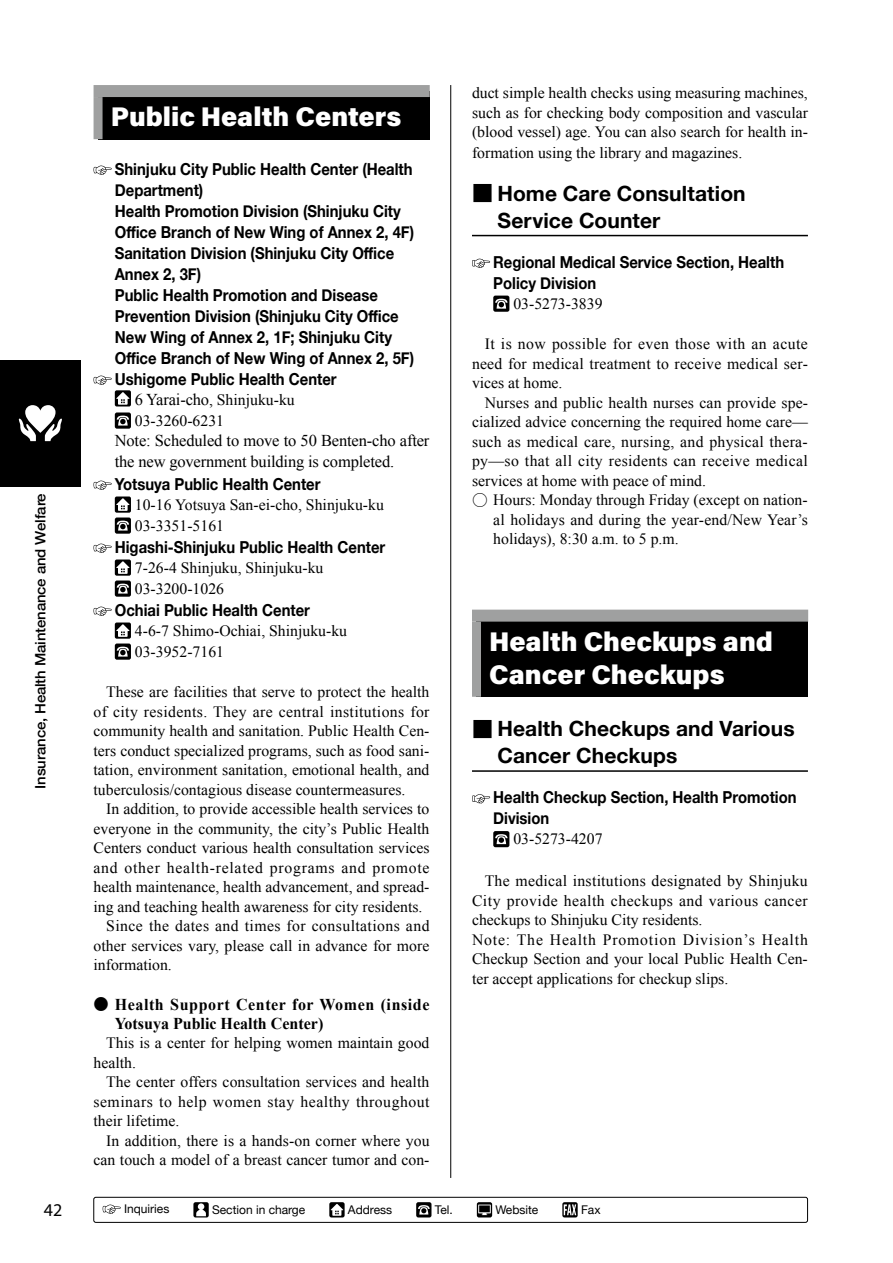
<style>
.page{position:relative;width:893px;height:1263px;background:#fff}
.page>*{position:absolute;margin:0;border:0;box-sizing:border-box;transform-origin:0 0}
.t1{font:27px/33px "Acumin Variable Concept";color:#fff}
.t2{font:700 21px/27px "Helvetica Neue";letter-spacing:.005em;color:#000}
.t3{font:18px "Myriad Pro";color:#000}
.t4{font:700 16.5px/21px "Helvetica Neue";color:#000;scale:.9 1}
.t5{font:16.5px/21px "Times New Roman";letter-spacing:-.01em;color:#000}
.t6{font:700 16.5px/19.5px "Times New Roman";letter-spacing:.035em;color:#000}
.t7{font:15.75px/19.5px "Times New Roman";color:#000}
.t8{font:15.75px "Times New Roman";letter-spacing:.05em;color:#000}
.t9{font:15.75px "Times New Roman";letter-spacing:.025em;color:#000}
.t10{font:500 14.25px "Helvetica Neue";letter-spacing:-.01em;color:#000;scale:1.05 1}
.t11{font:12px "Helvetica Neue";color:#000}
.s1{font-size:16.5px}
.s2{font-family:"Shin Go Pro";font-weight:300;font-size:15.75px}
.s3{font-family:"Shin Go Pro";font-weight:500}
.s4{font-family:"Shin Go Pro";font-weight:300}
</style>
<div class="page">
<div style="left:0;top:360px;width:81px;height:126px;background:#000"></div>
<svg style="left:19px;top:405px;width:43px;height:36px"></svg>
<svg style="left:103px;top:1204px;width:18px;height:10px"></svg>
<div style="left:193px;top:1202px;width:16px;height:15px;background:#000;border-radius:2px"></div>
<svg style="left:196px;top:1203px;width:10px;height:13px"></svg>
<div style="left:329px;top:1202px;width:16px;height:15px;background:#000;border-radius:2px"></div>
<svg style="left:331px;top:1204px;width:12px;height:12px"></svg>
<svg style="left:416px;top:1202px;width:15px;height:15px"></svg>
<svg style="left:418px;top:1205px;width:12px;height:9px"></svg>
<svg style="left:477px;top:1202px;width:15px;height:15px"></svg>
<svg style="left:478px;top:1204px;width:13px;height:11px"></svg>
<svg style="left:562px;top:1202px;width:16px;height:15px"></svg>
<svg style="left:564px;top:1204px;width:12px;height:11px"></svg>
<div style="left:93px;top:1197px;width:715px;height:26px;border:1px solid #000;border-radius:2px"></div>
<div style="left:98px;top:91px;width:332px;height:48px;background:#000"></div>
<div style="left:94px;top:85px;width:336px;height:12px;background:#9fa0a0"></div>
<div style="left:94px;top:97px;width:9px;height:42px;background:#9fa0a0"></div>
<svg style="left:94px;top:166px;width:18px;height:9px"></svg>
<svg style="left:94px;top:376px;width:18px;height:9px"></svg>
<div style="left:115px;top:390px;width:16px;height:16px;background:#000;border-radius:2px"></div>
<svg style="left:116px;top:392px;width:14px;height:13px"></svg>
<div style="left:115px;top:412px;width:16px;height:17px;background:#000;border-radius:2px"></div>
<svg style="left:117px;top:416px;width:12px;height:10px"></svg>
<svg style="left:94px;top:481px;width:18px;height:9px"></svg>
<div style="left:115px;top:496px;width:16px;height:17px;background:#000;border-radius:2px"></div>
<svg style="left:116px;top:498px;width:14px;height:13px"></svg>
<svg style="left:115px;top:517px;width:16px;height:17px"></svg>
<svg style="left:117px;top:521px;width:12px;height:9px"></svg>
<svg style="left:94px;top:544px;width:18px;height:9px"></svg>
<div style="left:115px;top:559px;width:16px;height:17px;background:#000;border-radius:2px"></div>
<svg style="left:116px;top:561px;width:14px;height:13px"></svg>
<svg style="left:115px;top:580px;width:16px;height:17px"></svg>
<svg style="left:117px;top:584px;width:12px;height:9px"></svg>
<svg style="left:94px;top:607px;width:18px;height:9px"></svg>
<div style="left:115px;top:622px;width:16px;height:17px;background:#000;border-radius:2px"></div>
<svg style="left:116px;top:624px;width:14px;height:13px"></svg>
<svg style="left:115px;top:643px;width:16px;height:17px"></svg>
<svg style="left:117px;top:647px;width:12px;height:9px"></svg>
<hr style="left:472px;top:235px;width:336px;height:1px;background:#000">
<hr style="left:472px;top:770px;width:336px;height:2px;background:#000">
<svg style="left:472px;top:259px;width:18px;height:9px"></svg>
<div style="left:493px;top:296px;width:16px;height:16px;background:#000;border-radius:2px"></div>
<svg style="left:495px;top:299px;width:13px;height:10px"></svg>
<div style="left:476px;top:616px;width:332px;height:81px;background:#000"></div>
<div style="left:472px;top:610px;width:336px;height:12px;background:#9fa0a0"></div>
<div style="left:472px;top:622px;width:9px;height:75px;background:#9fa0a0"></div>
<svg style="left:472px;top:794px;width:18px;height:9px"></svg>
<svg style="left:493px;top:831px;width:16px;height:16px"></svg>
<svg style="left:495px;top:834px;width:13px;height:10px"></svg>
<hr style="left:450px;top:85px;width:1px;height:1093px;background:#000">
<p class="t10" style="left:29px;top:789px;width:283px;rotate:-90deg">Insurance, Health Maintenance and Welfare</p>
<p class="t3" style="left:44px;top:1199px;width:20px">42</p>
<h1 class="t1" style="left:111px;top:99px;width:292px">Public Health Centers</h1>
<p class="t4" style="left:115px;top:159px;width:334px">Shinjuku City Public Health Center (Health Department)<br>Health Promotion Division (Shinjuku City Office Branch of New Wing of Annex 2, 4F)<br>Sanitation Division (Shinjuku City Office Annex 2, 3F)<br>Public Health Promotion and Disease Prevention Division (Shinjuku City Office New Wing of Annex 2, 1F; Shinjuku City Office Branch of New Wing of Annex 2, 5F)<br>Ushigome Public Health Center</p>
<p class="t7" style="left:135px;top:389px;width:162px;line-height:20.9px"><span class="s1">6 Yarai-cho</span>, Shinjuku-ku<br>03-3260-6231</p>
<p class="t5" style="left:115px;top:429px;width:316px">Note: Scheduled to move to 50 Benten-cho after the new government building is completed.</p>
<p class="t4" style="left:115px;top:474px;width:230px">Yotsuya Public Health Center</p>
<p class="t7" style="left:135px;top:494px;width:250px;line-height:21px">10-16 Yotsuya San-ei-cho, Shinjuku-ku<br>03-3351-5161</p>
<p class="t4" style="left:115px;top:537px;width:302px">Higashi-Shinjuku Public Health Center</p>
<p class="t7" style="left:135px;top:557px;width:190px;line-height:21px">7-26-4 Shinjuku, Shinjuku-ku<br>03-3200-1026</p>
<p class="t4" style="left:115px;top:600px;width:218px">Ochiai Public Health Center</p>
<p class="t7" style="left:135px;top:620px;width:214px;line-height:21px">4-6-7 Shimo-Ochiai, Shinjuku-ku<br>03-3952-7161</p>
<p class="t7" style="left:94px;top:682px;width:337px;text-align:justify;text-indent:13px">These are facilities that serve to protect the health of city residents. They are central institutions for community health and sanitation. Public Health Cen&shy;ters conduct specialized programs, such as food sani&shy;tation, environment sanitation, emotional health, and tuberculosis/contagious disease countermeasures.</p>
<p class="t7" style="left:106px;top:799px;width:325px">In addition, to provide accessible health services to</p>
<p class="t7" style="left:94px;top:818px;width:337px">everyone in the community, the city’s Public Health</p>
<p class="t7" style="left:94px;top:838px;width:337px">Centers conduct various health consultation services</p>
<p class="t8" style="left:94px;top:857px;width:337px">and other health-related programs and promote</p>
<p class="t7" style="left:94px;top:877px;width:337px">health maintenance, health advancement, and spread-</p>
<p class="t7" style="left:94px;top:896px;width:330px">ing and teaching health awareness for city residents.</p>
<p class="t9" style="left:106px;top:915px;width:325px">Since the dates and times for consultations and</p>
<p class="t7" style="left:94px;top:935px;width:337px">other services vary, please call in advance for more</p>
<p class="t7" style="left:94px;top:955px;width:80px">information.</p>
<p class="t6" style="left:115px;top:994px;width:316px;text-indent:-21px"><span class="s2">●</span> Health Support Center for Women (inside<br>Yotsuya Public Health Center)</p>
<p class="t7" style="left:94px;top:1033px;width:337px;text-indent:13px">This is a center for helping women maintain good health.</p>
<p class="t7" style="left:94px;top:1072px;width:337px;text-align:justify;text-indent:13px">The center offers consultation services and health seminars to help women stay healthy throughout their lifetime.</p>
<p class="t7" style="left:94px;top:1130px;width:338px;text-align:right">In addition, there is a hands-on corner where you can touch a model of a breast cancer tumor and con-</p>
<p class="t7" style="left:472px;top:83px;width:337px;line-height:20px;text-align:justify">duct simple health checks using measuring machines, such as for checking body composition and vascular (blood vessel) age. You can also search for health in&shy;formation using the library and magazines.</p>
<h2 class="t2" style="left:497px;top:180px;width:250px;text-indent:-26px"><span class="s3">■</span> Home Care Consultation<br>Service Counter</h2>
<p class="t4" style="left:493px;top:252px;width:325px">Regional Medical Service Section, Health<br>Policy Division</p>
<p class="t7" style="left:513px;top:294px;width:91px">03-5273-3839</p>
<p class="t7" style="left:472px;top:334px;width:337px;text-align:justify;text-indent:13px">It is now possible for even those with an acute need for medical treatment to receive medical ser&shy;vices at home.</p>
<p class="t7" style="left:472px;top:392px;width:337px;text-align:justify;text-indent:13px">Nurses and public health nurses can provide spe&shy;cialized advice concerning the required home care— such as medical care, nursing, and physical thera&shy;py—so that all city residents can receive medical services at home with peace of mind.</p>
<p class="t7" style="left:493px;top:490px;width:316px;text-align:justify;text-indent:-21px"><span class="s4">○</span> Hours: Monday through Friday (except on nation&shy;al holidays and during the year-end/New Year’s holidays), 8:30 a.m. to 5 p.m.</p>
<h1 class="t1" style="left:489px;top:624px;width:285px">Health Checkups and<br>Cancer Checkups</h1>
<h2 class="t2" style="left:497px;top:716px;width:299px;text-indent:-26px"><span class="s3">■</span> Health Checkups and Various<br>Cancer Checkups</h2>
<p class="t4" style="left:493px;top:787px;width:339px">Health Checkup Section, Health Promotion<br>Division</p>
<p class="t7" style="left:513px;top:829px;width:91px">03-5273-4207</p>
<p class="t7" style="left:472px;top:871px;width:337px;text-indent:13px">The medical institutions designated by Shinjuku City provide health checkups and various cancer checkups to Shinjuku City residents.<br>Note: The Health Promotion Division’s Health Checkup Section and your local Public Health Cen&shy;ter accept applications for checkup slips.</p>
<p class="t11" style="left:124px;top:1200px;width:71px">Inquiries<span class="s4">　　</span></p>
<p class="t11" style="left:212px;top:1201px;width:119px">Section in charge<span class="s4">　　</span></p>
<p class="t11" style="left:348px;top:1201px;width:70px">Address<span class="s4">　　</span></p>
<p class="t11" style="left:435px;top:1201px;width:43px">Tel.<span class="s4">　　</span></p>
<p class="t11" style="left:495px;top:1201px;width:68px">Website<span class="s4">　　</span></p>
<p class="t11" style="left:581px;top:1201px;width:21px">Fax</p>
</div>
